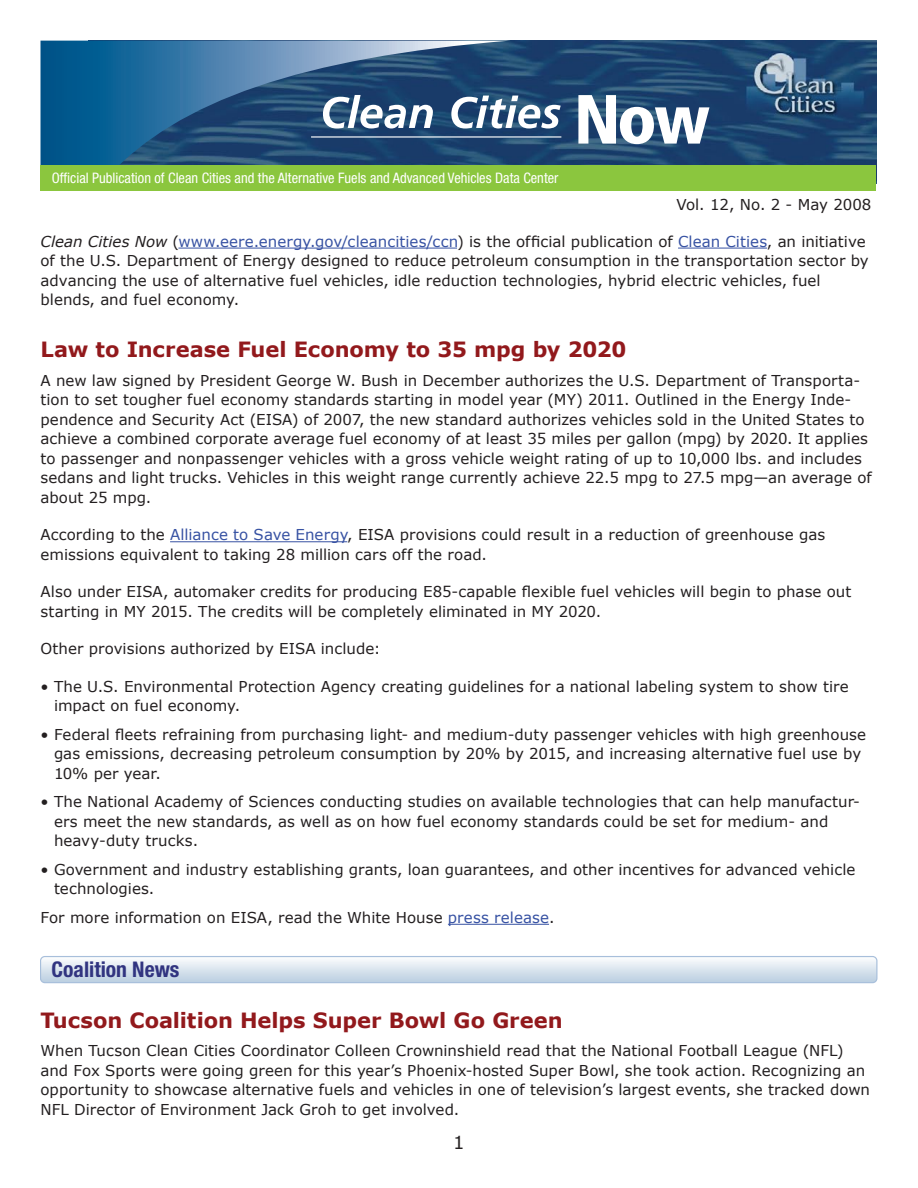
<style>
.page{position:relative;width:918px;height:1188px;background:#fff}
.page>*{position:absolute;margin:0;border:0;box-sizing:border-box;transform-origin:0 0}
.t1{font:700 condensed 21.6px "Helvetica Neue";color:#313480}
.Section_Heads{font:700 21px "Verdana";letter-spacing:-.005em;color:#92191c}
.t2{font:18px "Verdana";color:#231f20}
.Base_Text{font:15px/19.5px "Verdana";letter-spacing:.005em;color:#231f20}
.Base_Text_Bullets{font:15px/19.5px "Verdana";letter-spacing:.005em;color:#231f20}
.t3{font:condensed 14.4px "Helvetica Neue LT Std";color:#fff}
.s1{font-style:italic}
.s2{color:#3752a3}
</style>
<div class="page">
<img style="left:88px;top:40px;width:788px;height:125px">
<svg style="left:40px;top:41px;width:471px;height:124px;background:#285d89"></svg>
<svg style="left:323px;top:95px;width:110px;height:34px"></svg>
<svg style="left:451px;top:96px;width:110px;height:33px"></svg>
<hr style="left:311px;top:136px;width:250px;height:2px;background:#fff">
<svg style="left:578px;top:95px;width:131px;height:49px"></svg>
<div style="left:40px;top:165px;width:836px;height:25px;background:#8bc63e"></div>
<hr style="left:178px;top:248px;width:279px;height:1px;background:#3752a3">
<hr style="left:678px;top:248px;width:89px;height:1px;background:#3752a3">
<hr style="left:170px;top:541px;width:177px;height:1px;background:#3752a3">
<hr style="left:448px;top:924px;width:101px;height:1px;background:#3752a3">
<svg style="left:42px;top:957px;width:835px;height:26px"></svg>
<div style="left:40px;top:956px;width:837px;height:27px;border:1px solid #a8bfdb;border-radius:4px"></div>
<p class="t3" style="left:52px;top:169px;width:508px">Official Publication of Clean Cities and the Alternative Fuels and Advanced Vehicles Data Center</p>
<p class="Base_Text" style="left:677px;top:194px;width:196px">Vol. 12, No. 2 - May 2008</p>
<p class="Base_Text" style="left:40px;top:231px;width:830px"><span class="s1">Clean Cities Now</span> (<span class="s2">www.eere.energy.gov/cleancities/ccn</span>) is the official publication of <span class="s2">Clean Cities</span>, an initiative of the U.S. Department of Energy designed to reduce petroleum consumption in the transportation sector by advancing the use of alternative fuel vehicles, idle reduction technologies, hybrid electric vehicles, fuel blends, and fuel economy.</p>
<p class="Section_Heads" style="left:40px;top:336px;width:588px">Law to Increase Fuel Economy to 35 mpg by 2020</p>
<p class="Base_Text" style="left:40px;top:370px;width:833px">A new law signed by President George W. Bush in December authorizes the U.S. Department of Transporta&shy;tion to set tougher fuel economy standards starting in model year (MY) 2011. Outlined in the Energy Inde&shy;pendence and Security Act (EISA) of 2007, the new standard authorizes vehicles sold in the United States to achieve a combined corporate average fuel economy of at least 35 miles per gallon (mpg) by 2020. It applies to passenger and nonpassenger vehicles with a gross vehicle weight rating of up to 10,000 lbs. and includes sedans and light trucks. Vehicles in this weight range currently achieve 22.5 mpg to 27.5 mpg—an average of about 25 mpg.</p>
<p class="Base_Text" style="left:40px;top:525px;width:786px">According to the <span class="s2">Alliance to Save Energy</span>, EISA provisions could result in a reduction of greenhouse gas emissions equivalent to taking 28 million cars off the road.</p>
<p class="Base_Text" style="left:40px;top:582px;width:812px">Also under EISA, automaker credits for producing E85-capable flexible fuel vehicles will begin to phase out starting in MY 2015. The credits will be completely eliminated in MY 2020.</p>
<p class="Base_Text" style="left:40px;top:639px;width:342px">Other provisions authorized by EISA include:</p>
<p class="Base_Text_Bullets" style="left:54px;top:676px;width:796px;text-indent:-14px">• The U.S. Environmental Protection Agency creating guidelines for a national labeling system to show tire impact on fuel economy.</p>
<p class="Base_Text_Bullets" style="left:54px;top:724px;width:814px;text-indent:-14px">• Federal fleets refraining from purchasing light- and medium-duty passenger vehicles with high greenhouse gas emissions, decreasing petroleum consumption by 20% by 2015, and increasing alternative fuel use by<br>10% per year.</p>
<p class="Base_Text_Bullets" style="left:54px;top:792px;width:808px;text-indent:-14px">• The National Academy of Sciences conducting studies on available technologies that can help manufactur&shy;ers meet the new standards, as well as on how fuel economy standards could be set for medium- and heavy-duty trucks.</p>
<p class="Base_Text_Bullets" style="left:54px;top:859px;width:803px;text-indent:-14px">• Government and industry establishing grants, loan guarantees, and other incentives for advanced vehicle technologies.</p>
<p class="Base_Text" style="left:40px;top:907px;width:516px">For more information on EISA, read the White House <span class="s2">press release</span>.</p>
<p class="t1" style="left:52px;top:956px;width:129px">Coalition News</p>
<p class="Section_Heads" style="left:40px;top:1007px;width:524px">Tucson Coalition Helps Super Bowl Go Green</p>
<p class="Base_Text" style="left:40px;top:1040px;width:831px">When Tucson Clean Cities Coordinator Colleen Crowninshield read that the National Football League (NFL) and Fox Sports were going green for this year’s Phoenix-hosted Super Bowl, she took action. Recognizing an opportunity to showcase alternative fuels and vehicles in one of television’s largest events, she tracked down NFL Director of Environment Jack Groh to get involved.</p>
<p class="t2" style="left:453px;top:1131px;width:13px">1</p>
</div>
